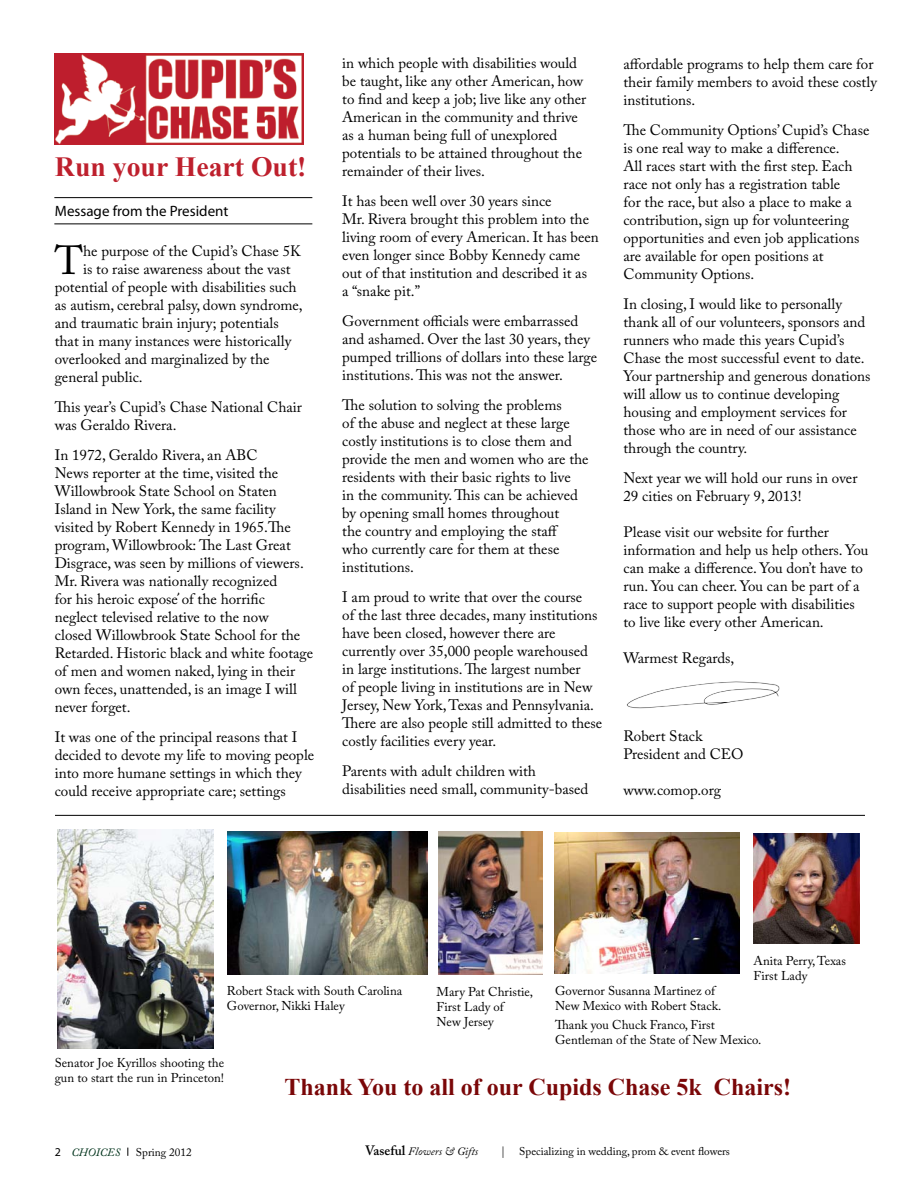
<style>
.page{position:relative;width:918px;height:1188px;background:#fff}
.page>*{position:absolute;margin:0;border:0;box-sizing:border-box;transform-origin:0 0}
.t1{font:40.35px "Adobe Caslon Pro";color:#000}
.t2{font:700 27.75px "Times New Roman";color:#be202d}
.t3{font:700 24px "Times New Roman";color:#7a0708}
.t4{font:15px/18px "Adobe Caslon Pro";color:#000}
.t5{font:15px "Myriad Pro";color:#000}
.t6{font:12.75px/15.3px "Adobe Caslon Pro";color:#000}
.t7{font:11.25px "Adobe Caslon Pro";color:#000}
.t8{font:italic 11.25px "Adobe Caslon Pro";color:#000}
.t9{font:italic 11.25px "Adobe Caslon Pro";color:#00331b}
.s1{font-family:"Myriad Pro";font-style:normal;font-size:12px;color:#000}
.s2{font-weight:600;font-style:normal;font-size:13.5px}
</style>
<div class="page">
<hr style="left:54px;top:197px;width:258px;height:1px;background:#000">
<hr style="left:54px;top:224px;width:258px;height:1px;background:#000">
<img style="left:55px;top:54px;width:248px;height:90px">
<img style="left:626px;top:681px;width:154px;height:28px">
<hr style="left:55px;top:815px;width:810px;height:1px;background:#000">
<img style="left:227px;top:831px;width:201px;height:143px">
<img style="left:58px;top:829px;width:156px;height:219px">
<img style="left:555px;top:833px;width:185px;height:140px">
<img style="left:753px;top:833px;width:106px;height:111px">
<img style="left:438px;top:831px;width:105px;height:143px">
<h2 class="t2" style="left:55px;top:148px;width:253px">Run your Heart Out!</h2>
<p class="t5" style="left:55px;top:202px;width:175px">Message from the President</p>
<h1 class="t1" style="left:55px;top:236px;width:30px">T</h1>
<p class="t4" style="left:83px;top:242px;width:219px">he purpose of the Cupid’s Chase 5K</p>
<p class="t4" style="left:83px;top:260px;width:209px">is to raise awareness about the vast</p>
<p class="t4" style="left:55px;top:278px;width:243px">potential of people with disabilities such</p>
<p class="t4" style="left:55px;top:296px;width:249px">as autism, cerebral palsy, down syndrome,</p>
<p class="t4" style="left:55px;top:314px;width:225px">and traumatic brain injury; potentials</p>
<p class="t4" style="left:55px;top:332px;width:238px">that in many instances were historically</p>
<p class="t4" style="left:55px;top:350px;width:216px">overlooked and marginalized by the</p>
<p class="t4" style="left:55px;top:368px;width:89px">general public.</p>
<p class="t4" style="left:55px;top:398px;width:249px">This year’s Cupid’s Chase National Chair was Geraldo Rivera.</p>
<p class="t4" style="left:55px;top:446px;width:260px">In 1972, Geraldo Rivera, an ABC<br>News reporter at the time, visited the Willowbrook State School on Staten Island in New York, the same facility visited by Robert Kennedy in 1965.The program, Willowbrook: The Last Great Disgrace, was seen by millions of viewers.<br>Mr. Rivera was nationally recognized<br>for his heroic expose of the horrific<br>neglect televised relative to the now<br>closed Willowbrook State School for the Retarded. Historic black and white footage of men and women naked, lying in their own feces, unattended, is an image I will never forget.</p>
<p class="t4" style="left:55px;top:728px;width:261px">It was one of the principal reasons that I decided to devote my life to moving people into more humane settings in which they could receive appropriate care; settings</p>
<p class="t4" style="left:342px;top:54px;width:246px">in which people with disabilities would be taught, like any other American, how to find and keep a job; live like any other American in the community and thrive as a human being full of unexplored potentials to be attained throughout the remainder of their lives.</p>
<p class="t4" style="left:342px;top:192px;width:258px">It has been well over 30 years since<br>Mr. Rivera brought this problem into the living room of every American. It has been even longer since Bobby Kennedy came out of that institution and described it as<br>a “snake pit.”</p>
<p class="t4" style="left:342px;top:312px;width:256px">Government officials were embarrassed and ashamed. Over the last 30 years, they pumped trillions of dollars into these large institutions. This was not the answer.</p>
<p class="t4" style="left:342px;top:396px;width:248px">The solution to solving the problems<br>of the abuse and neglect at these large costly institutions is to close them and provide the men and women who are the residents with their basic rights to live<br>in the community. This can be achieved by opening small homes throughout<br>the country and employing the staff<br>who currently care for them at these institutions.</p>
<p class="t4" style="left:342px;top:588px;width:262px">I am proud to write that over the course<br>of the last three decades, many institutions have been closed, however there are currently over 35,000 people warehoused in large institutions. The largest number<br>of people living in institutions are in New Jersey, New York, Texas and Pennsylvania.<br>There are also people still admitted to these costly facilities every year.</p>
<p class="t4" style="left:342px;top:762px;width:248px">Parents with adult children with disabilities need small, community-based</p>
<p class="t4" style="left:623px;top:55px;width:255px">affordable programs to help them care for their family members to avoid these costly institutions.</p>
<p class="t4" style="left:623px;top:121px;width:247px">The Community Options’ Cupid’s Chase is one real way to make a difference.<br>All races start with the first step. Each race not only has a registration table<br>for the race, but also a place to make a contribution, sign up for volunteering opportunities and even job applications are available for open positions at Community Options.</p>
<p class="t4" style="left:623px;top:295px;width:249px">In closing, I would like to personally thank all of our volunteers, sponsors and runners who made this years Cupid’s Chase the most successful event to date.<br>Your partnership and generous donations will allow us to continue developing housing and employment services for those who are in need of our assistance through the country.</p>
<p class="t4" style="left:623px;top:469px;width:235px">Next year we will hold our runs in over<br>29 cities on February 9, 2013!</p>
<p class="t4" style="left:623px;top:523px;width:247px">Please visit our website for further information and help us help others. You can make a difference. You don’t have to run. You can cheer. You can be part of a race to support people with disabilities to live like every other American.</p>
<p class="t4" style="left:623px;top:649px;width:112px">Warmest Regards,</p>
<p class="t4" style="left:623px;top:727px;width:122px">Robert Stack<br>President and CEO</p>
<p class="t4" style="left:623px;top:781px;width:99px">www.comop.org</p>
<p class="t6" style="left:754px;top:953px;width:94px">Anita Perry, Texas<br>First Lady</p>
<p class="t6" style="left:227px;top:983px;width:177px">Robert Stack with South Carolina<br>Governor, Nikki Haley</p>
<p class="t6" style="left:555px;top:983px;width:168px">Governor Susanna Martinez of<br>New Mexico with Robert Stack.</p>
<p class="t6" style="left:555px;top:1017px;width:208px">Thank you Chuck Franco, First<br>Gentleman of the State of New Mexico.</p>
<p class="t6" style="left:437px;top:983px;width:98px">Mary Pat Christie,<br>First Lady of<br>New Jersey</p>
<p class="t6" style="left:55px;top:1055px;width:171px">Senator Joe Kyrillos shooting the gun to start the run in Princeton!</p>
<p class="t9" style="left:55px;top:1145px;width:67px"><span class="s1">2</span> CHOICES</p>
<p class="t7" style="left:136px;top:1145px;width:57px">Spring 2012</p>
<h3 class="t3" style="left:284px;top:1070px;width:508px">Thank You to all of our Cupids Chase 5k Chairs!</h3>
<p class="t8" style="left:365px;top:1145px;width:114px"><span class="s2">Vaseful</span> Flowers &amp; Gifts</p>
<p class="t7" style="left:501px;top:1145px;width:5px">|</p>
<p class="t7" style="left:519px;top:1145px;width:212px">Specializing in wedding, prom &amp; event flowers</p>
</div>
